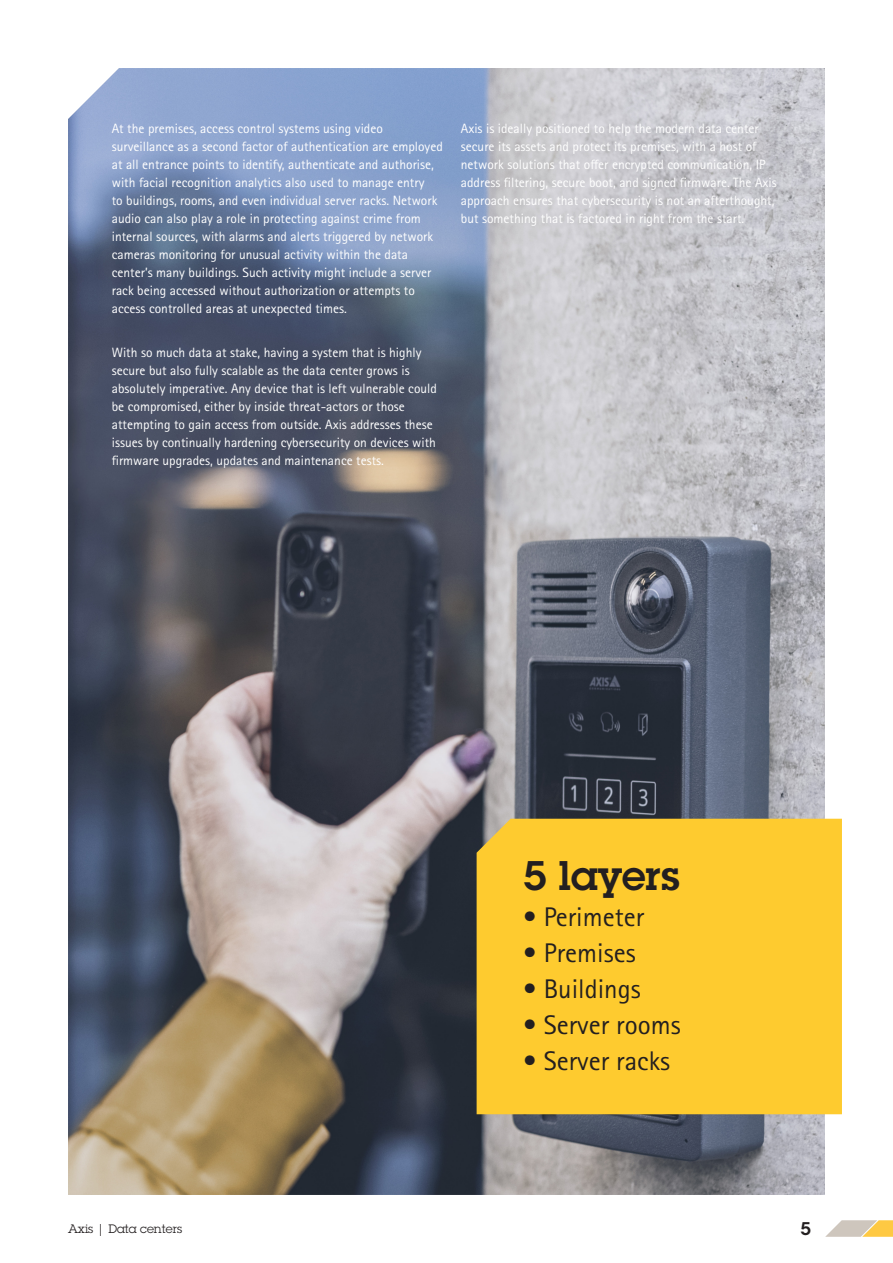
<style>
.page{position:relative;width:893px;height:1263px;background:#fff}
.page>*{position:absolute;margin:0;border:0;box-sizing:border-box;transform-origin:0 0}
.t1{font:600 40.5px "Lubalin Graph ECG";color:#231f20}
.t2{font:27px "Rotis Sans Serif Pro";color:#231f20}
.t3{font:600 18px "Lubalin Graph ECG";color:#231f20}
.t4{font:13.5px/18px "Rotis Sans Serif Pro";color:#fff}
.t5{font:12px "Lubalin Graph ECG";color:#231f20}
</style>
<div class="page">
<img style="left:68px;top:68px;width:757px;height:1127px">
<svg style="left:825px;top:1220px;width:68px;height:17px"></svg>
<div style="left:477px;top:819px;width:365px;height:295px;background:#fecb2f"></div>
<p class="t4" style="left:112px;top:119px;width:333px">At the premises, access control systems using video surveillance as a second factor of authentication are employed at all entrance points to identify, authenticate and authorise, with facial recognition analytics also used to manage entry<br>to buildings, rooms, and even individual server racks. Network audio can also play a role in protecting against crime from internal sources, with alarms and alerts triggered by network cameras monitoring for unusual activity within the data center’s many buildings. Such activity might include a server rack being accessed without authorization or attempts to access controlled areas at unexpected times.</p>
<p class="t4" style="left:112px;top:344px;width:327px">With so much data at stake, having a system that is highly secure but also fully scalable as the data center grows is absolutely imperative. Any device that is left vulnerable could be compromised, either by inside threat-actors or those attempting to gain access from outside. Axis addresses these issues by continually hardening cybersecurity on devices with firmware upgrades, updates and maintenance tests.</p>
<p class="t4" style="left:461px;top:119px;width:317px">Axis is ideally positioned to help the modern data center secure its assets and protect its premises, with a host of network solutions that offer encrypted communication, IP address filtering, secure boot, and signed firmware. The Axis approach ensures that cybersecurity is not an afterthought, but something that is factored in right from the start.</p>
<p class="t1" style="left:523px;top:849px;width:158px">5 layers</p>
<p class="t2" style="left:523px;top:901px;width:122px">• Perimeter</p>
<p class="t2" style="left:523px;top:937px;width:114px">• Premises</p>
<p class="t2" style="left:523px;top:973px;width:119px">• Buildings</p>
<p class="t2" style="left:523px;top:1009px;width:159px">• Server rooms</p>
<p class="t2" style="left:523px;top:1045px;width:148px">• Server racks</p>
<p class="t5" style="left:68px;top:1221px;width:115px">Axis | Data centers</p>
<p class="t3" style="left:801px;top:1217px;width:12px">5</p>
</div>
